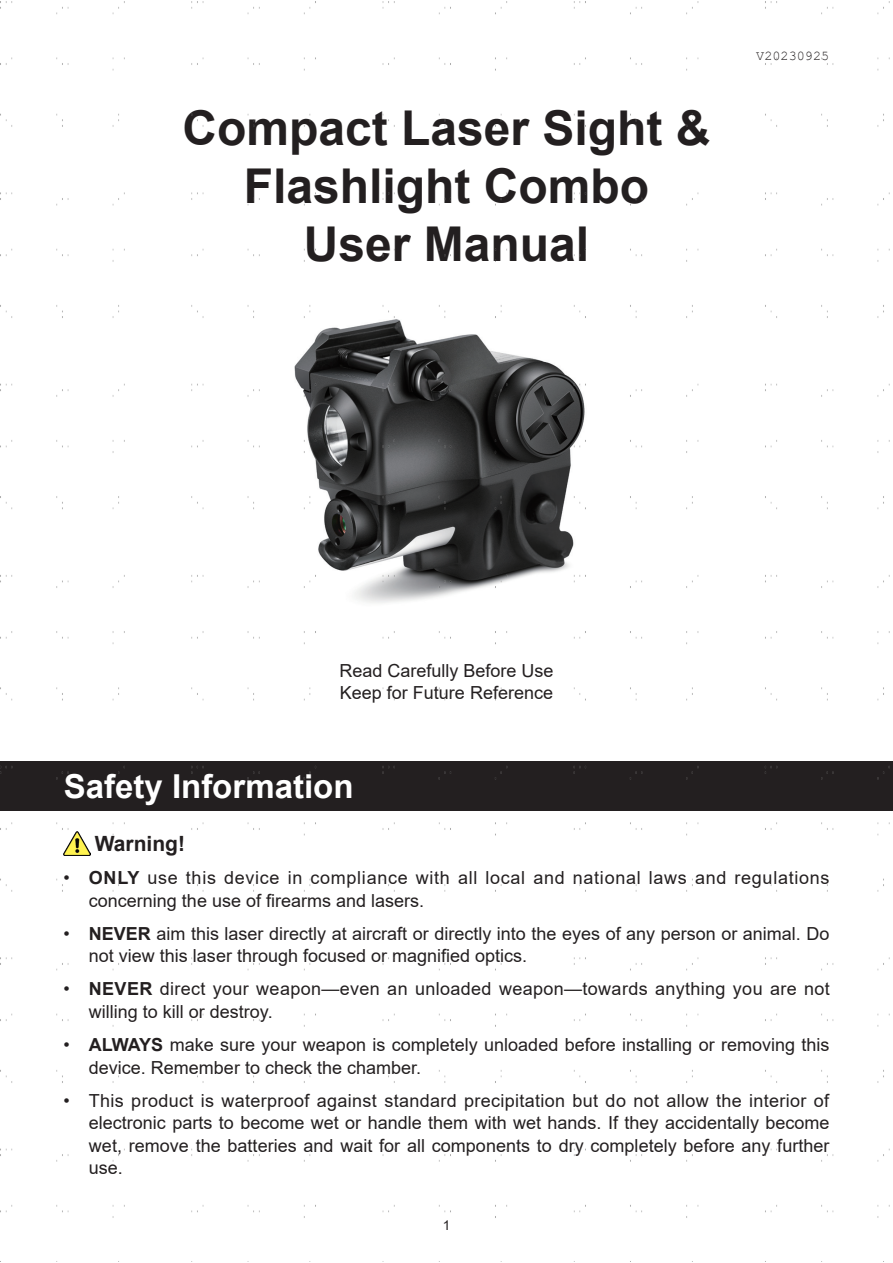
<style>
.page{position:relative;width:893px;height:1263px;background:#fff}
.page>*{position:absolute;margin:0;border:0;box-sizing:border-box;transform-origin:0 0}
.t1{font:700 48px/57.6px "Arial";color:#231f20;text-align:center}
.t2{font:700 33px "Arial";color:#fff}
.t3{font:700 21px "Arial";color:#231f20}
.t4{font:18px/22.5px "Arial";color:#231f20}
.t5{font:18px/22.5px "Arial";letter-spacing:.04em;color:#231f20}
.t6{font:18px/22.5px "Arial";letter-spacing:.02em;color:#231f20}
.t7{font:13.5px "Courier New";color:#231f20}
.t8{font:13.5px "Arial";color:#231f20}
.s1{font-weight:700}
</style>
<div class="page">
<img style="left:0;top:1px;width:891px;height:1217px">
<h1 class="t1" style="left:182px;top:100px;width:530px">Compact Laser Sight &amp;<br>Flashlight Combo<br>User Manual</h1>
<p class="t7" style="left:756px;top:48px;width:74px">V20230925</p>
<p class="t4" style="left:339px;top:660px;width:216px;line-height:21.6px">Read Carefully Before Use<br>Keep for Future Reference</p>
<h2 class="t2" style="left:64px;top:763px;width:291px">Safety Information</h2>
<p class="t3" style="left:95px;top:829px;width:92px">Warning!</p>
<p class="t5" style="left:89px;top:866px;width:742px;text-indent:-26px">• <span class="s1">ONLY</span> use this device in compliance with all local and national laws and regulations concerning the use of firearms and lasers.</p>
<p class="t4" style="left:89px;top:922px;width:742px;text-indent:-26px">• <span class="s1">NEVER</span> aim this laser directly at aircraft or directly into the eyes of any person or animal. Do not view this laser through focused or magnified optics.</p>
<p class="t6" style="left:89px;top:978px;width:742px;text-indent:-26px">• <span class="s1">NEVER</span> direct your weapon—even an unloaded weapon—towards anything you are not willing to kill or destroy.</p>
<p class="t4" style="left:89px;top:1033px;width:742px;text-indent:-26px">• <span class="s1">ALWAYS</span> make sure your weapon is completely unloaded before installing or removing this device. Remember to check the chamber.</p>
<p class="t4" style="left:89px;top:1089px;width:742px;text-align:justify;text-indent:-26px">• This product is waterproof against standard precipitation but do not allow the interior of electronic parts to become wet or handle them with wet hands. If they accidentally become wet, remove the batteries and wait for all components to dry completely before any further use.</p>
<p class="t8" style="left:443px;top:1216px;width:9px">1</p>
</div>
